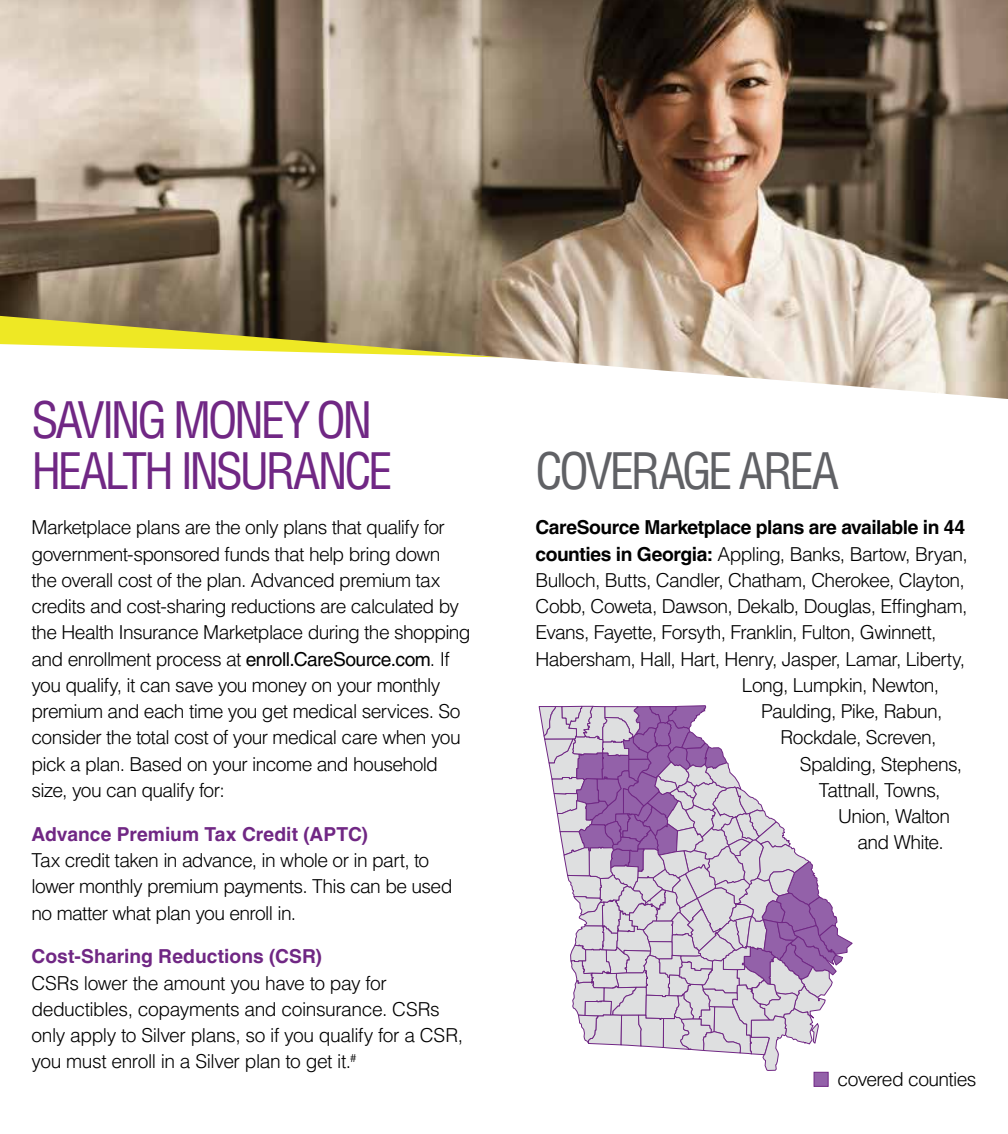
<style>
.page{position:relative;width:1008px;height:1134px;background:#fff}
.page>*{position:absolute;margin:0;border:0;box-sizing:border-box;transform-origin:0 0}
.t1{font:condensed 49px/50.8px "Helvetica LT Pro";letter-spacing:-.07em;color:#702784}
.t2{font:condensed 49px "Helvetica LT Pro";letter-spacing:-.07em;color:#606165}
.t3{font:300 19.25px/26.2px "Helvetica LT Pro";letter-spacing:-.035em;color:#000}
.t4{font:700 19.25px "Helvetica LT Pro";color:#702784}
.t5{font:700 19.25px "Helvetica LT Pro";letter-spacing:-.02em;color:#000}
.s1{font-weight:400}
.s2{font-weight:700}
</style>
<div class="page">
<div style="left:814px;top:1072px;width:15px;height:15px;background:#9361a9;border:1px solid #702784"></div>
<img style="left:0;top:0;width:1008px;height:399px">
<svg style="left:539px;top:706px;width:314px;height:365px"></svg>
<h1 class="t1" style="left:32px;top:395px;width:363px">SAVING MONEY ON<br>HEALTH INSURANCE</h1>
<p class="t3" style="left:32px;top:514px;width:441px">Marketplace plans are the only plans that qualify for government-sponsored funds that help bring down the overall cost of the plan. Advanced premium tax credits and cost-sharing reductions are calculated by the Health Insurance Marketplace during the shopping and enrollment process at <span class="s1">enroll.CareSource.com</span>. If you qualify, it can save you money on your monthly premium and each time you get medical services. So consider the total cost of your medical care when you pick a plan. Based on your income and household size, you can qualify for:</p>
<p class="t4" style="left:32px;top:822px;width:338px">Advance Premium Tax Credit (APTC)</p>
<p class="t3" style="left:32px;top:847px;width:422px">Tax credit taken in advance, in whole or in part, to lower monthly premium payments. This can be used no matter what plan you enroll in.</p>
<p class="t4" style="left:32px;top:945px;width:292px">Cost-Sharing Reductions (CSR)</p>
<p class="t3" style="left:32px;top:969px;width:433px">CSRs lower the amount you have to pay for deductibles, copayments and coinsurance. CSRs only apply to Silver plans, so if you qualify for a CSR, you must enroll in a Silver plan to get it.<sup>#</sup></p>
<h1 class="t2" style="left:536px;top:441px;width:305px">COVERAGE AREA</h1>
<p class="t5" style="left:536px;top:516px;width:431px">CareSource Marketplace plans are available in 44</p>
<p class="t3" style="left:536px;top:541px;width:434px"><span class="s2">counties in Georgia:</span> Appling, Banks, Bartow, Bryan,</p>
<p class="t3" style="left:536px;top:567px;width:431px">Bulloch, Butts, Candler, Chatham, Cherokee, Clayton,</p>
<p class="t3" style="left:536px;top:593px;width:433px">Cobb, Coweta, Dawson, Dekalb, Douglas, Effingham,</p>
<p class="t3" style="left:536px;top:619px;width:402px">Evans, Fayette, Forsyth, Franklin, Fulton, Gwinnett,</p>
<p class="t3" style="left:536px;top:646px;width:431px">Habersham, Hall, Hart, Henry, Jasper, Lamar, Liberty,</p>
<p class="t3" style="left:742px;top:672px;width:199px">Long, Lumpkin, Newton,</p>
<p class="t3" style="left:761px;top:698px;width:183px">Paulding, Pike, Rabun,</p>
<p class="t3" style="left:780px;top:724px;width:157px">Rockdale, Screven,</p>
<p class="t3" style="left:800px;top:751px;width:164px">Spalding, Stephens,</p>
<p class="t3" style="left:819px;top:777px;width:123px">Tattnall, Towns,</p>
<p class="t3" style="left:838px;top:803px;width:113px">Union, Walton</p>
<p class="t3" style="left:857px;top:829px;width:88px">and White.</p>
<p class="t3" style="left:838px;top:1066px;width:140px">covered counties</p>
</div>
